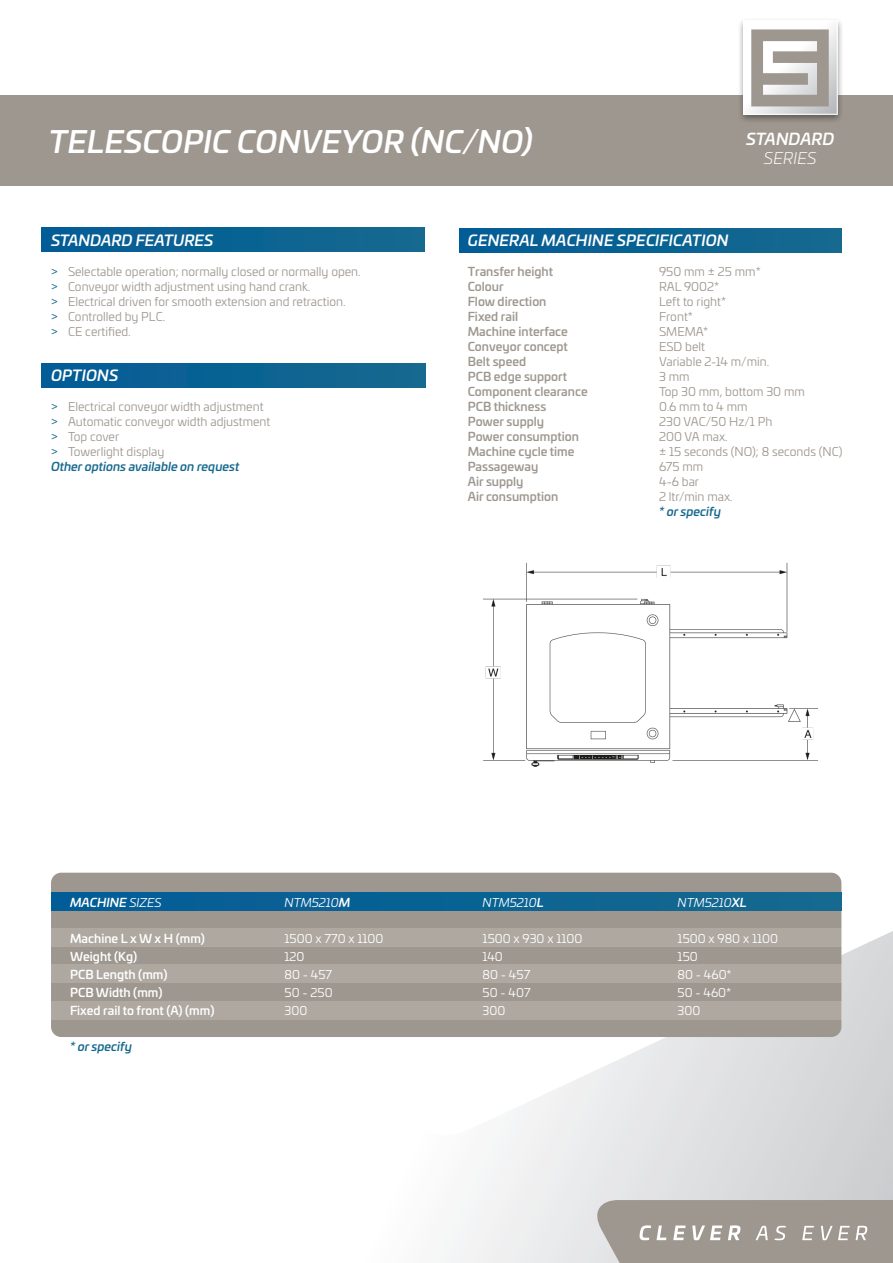
<style>
.page{position:relative;width:893px;height:1263px;background:#fff}
.page>*{position:absolute;margin:0;border:0;box-sizing:border-box;transform-origin:0 0}
.t1{font:italic 500 30px "Univia Pro";letter-spacing:.01em;color:#fff}
.t2{font:italic 500 16.05px "Univia Pro";letter-spacing:.01em;color:#fff}
.t3{font:italic 300 16.05px "Univia Pro";letter-spacing:.01em;color:#fff}
.t4{font:italic 500 15px "Univia Pro";letter-spacing:.01em;color:#fff}
.t5{font:12px/15px "Univia Pro";color:#9e978f}
.t6{font:500 12px "Univia Pro";color:#9e978f}
.t7{font:12px "Univia Pro";color:#fff}
.t8{font:500 12px "Univia Pro";color:#fff}
.t9{font:italic 12px "Univia Pro";color:#fff}
.t10{font:italic 500 12px "Univia Pro";color:#16698e}
.t11{font:italic 500 12px "Univia Pro";color:#fff}
.s1{color:#16698e}
.s2{font-weight:500;font-style:italic;color:#16698e}
.s3{font-weight:400}
.s4{font-weight:500}
</style>
<div class="page">
<div style="left:459px;top:228px;width:383px;height:24px;background:#0a6393"></div>
<div style="left:42px;top:228px;width:383px;height:24px;background:#0a6393"></div>
<div style="left:42px;top:364px;width:383px;height:23px;background:#0a6393"></div>
<svg style="left:51px;top:925px;width:842px;height:338px"></svg>
<div style="left:0;top:95px;width:893px;height:90px;background:#9e978f"></div>
<div style="left:51px;top:873px;width:790px;height:164px;background:#9e978f;border-radius:10px"></div>
<div style="left:51px;top:893px;width:790px;height:18px;background:#0a6393"></div>
<div style="left:51px;top:929px;width:790px;height:18px;background:#aea8a1"></div>
<div style="left:51px;top:1001px;width:790px;height:18px;background:#aea8a1"></div>
<div style="left:51px;top:965px;width:790px;height:18px;background:#aea8a1"></div>
<svg style="left:592px;top:1200px;width:301px;height:63px;background:#a59f98"></svg>
<div style="left:737px;top:17px;width:106px;height:106px;background:#231f20;opacity:.5"></div>
<svg style="left:745px;top:22px;width:90px;height:91px"></svg>
<div style="left:743px;top:20px;width:94px;height:95px;border:1px solid #fff"></div>
<svg style="left:751px;top:29px;width:78px;height:77px"></svg>
<img style="left:483px;top:562px;width:335px;height:205px">
<h1 class="t1" style="left:49px;top:119px;width:486px">TELESCOPIC CONVEYOR (NC/NO)</h1>
<h2 class="t2" style="left:746px;top:127px;width:90px">STANDARD</h2>
<h2 class="t3" style="left:764px;top:147px;width:54px">SERIES</h2>
<p class="t4" style="left:51px;top:229px;width:164px">STANDARD FEATURES</p>
<p class="t5" style="left:51px;top:264px;width:311px"><span class="s1">&gt;</span> Selectable operation; normally closed or normally open. <span class="s1">&gt;</span> Conveyor width adjustment using hand crank.<br><span class="s1">&gt;</span> Electrical driven for smooth extension and retraction.<br><span class="s1">&gt;</span> Controlled by PLC.<br><span class="s1">&gt;</span> CE certified.</p>
<p class="t4" style="left:51px;top:364px;width:69px">OPTIONS</p>
<p class="t5" style="left:51px;top:399px;width:221px"><span class="s1">&gt;</span> Electrical conveyor width adjustment <span class="s1">&gt;</span> Automatic conveyor width adjustment <span class="s1">&gt;</span> Top cover<br><span class="s1">&gt;</span> Towerlight display<br><span class="s2">Other options available on request</span></p>
<p class="t4" style="left:468px;top:229px;width:262px">GENERAL MACHINE SPECIFICATION</p>
<p class="t6" style="left:468px;top:262px;width:87px">Transfer height</p>
<p class="t5" style="left:659px;top:263px;width:103px">950 mm ± 25 mm*</p>
<p class="t6" style="left:468px;top:277px;width:37px">Colour</p>
<p class="t5" style="left:659px;top:278px;width:62px">RAL 9002*</p>
<p class="t6" style="left:468px;top:292px;width:80px">Flow direction</p>
<p class="t5" style="left:659px;top:293px;width:68px">Left to right*</p>
<p class="t6" style="left:468px;top:307px;width:52px">Fixed rail</p>
<p class="t5" style="left:659px;top:308px;width:35px">Front*</p>
<p class="t6" style="left:468px;top:322px;width:102px">Machine interface</p>
<p class="t5" style="left:659px;top:323px;width:51px">SMEMA*</p>
<p class="t6" style="left:468px;top:337px;width:102px">Conveyor concept</p>
<p class="t5" style="left:659px;top:338px;width:47px">ESD belt</p>
<p class="t6" style="left:468px;top:352px;width:60px">Belt speed</p>
<p class="t5" style="left:659px;top:353px;width:112px">Variable 2-14 m/min.</p>
<p class="t6" style="left:468px;top:367px;width:101px">PCB edge support</p>
<p class="t5" style="left:659px;top:368px;width:32px">3 mm</p>
<p class="t6" style="left:468px;top:382px;width:121px">Component clearance</p>
<p class="t5" style="left:659px;top:383px;width:147px">Top 30 mm, bottom 30 mm</p>
<p class="t6" style="left:468px;top:397px;width:80px">PCB thickness</p>
<p class="t5" style="left:659px;top:398px;width:90px">0.6 mm to 4 mm</p>
<p class="t6" style="left:468px;top:412px;width:78px">Power supply</p>
<p class="t5" style="left:659px;top:413px;width:115px">230 VAC/50 Hz/1 Ph</p>
<p class="t6" style="left:468px;top:427px;width:113px">Power consumption</p>
<p class="t5" style="left:659px;top:428px;width:70px">200 VA max.</p>
<p class="t6" style="left:468px;top:442px;width:108px">Machine cycle time</p>
<p class="t5" style="left:659px;top:443px;width:185px">± 15 seconds (NO); 8 seconds (NC)</p>
<p class="t6" style="left:468px;top:457px;width:72px">Passageway</p>
<p class="t5" style="left:659px;top:458px;width:46px">675 mm</p>
<p class="t6" style="left:468px;top:472px;width:57px">Air supply</p>
<p class="t5" style="left:659px;top:473px;width:42px">4-6 bar</p>
<p class="t6" style="left:468px;top:487px;width:92px">Air consumption</p>
<p class="t5" style="left:659px;top:488px;width:75px">2 ltr/min max.</p>
<p class="t10" style="left:659px;top:502px;width:63px">* or specify</p>
<p class="t11" style="left:70px;top:893px;width:93px">MACHINE <span class="s3">SIZES</span></p>
<p class="t9" style="left:285px;top:893px;width:67px">NTM5210<span class="s4">M</span></p>
<p class="t9" style="left:483px;top:893px;width:63px">NTM5210<span class="s4">L</span></p>
<p class="t9" style="left:678px;top:893px;width:71px">NTM5210<span class="s4">XL</span></p>
<p class="t8" style="left:70px;top:929px;width:136px">Machine L x W x H (mm)</p>
<p class="t7" style="left:285px;top:929px;width:100px">1500 x 770 x 1100</p>
<p class="t7" style="left:483px;top:929px;width:101px">1500 x 930 x 1100</p>
<p class="t7" style="left:678px;top:929px;width:102px">1500 x 980 x 1100</p>
<p class="t8" style="left:70px;top:947px;width:69px">Weight (Kg)</p>
<p class="t7" style="left:285px;top:947px;width:22px">120</p>
<p class="t7" style="left:483px;top:947px;width:22px">140</p>
<p class="t7" style="left:678px;top:947px;width:22px">150</p>
<p class="t8" style="left:70px;top:965px;width:99px">PCB Length (mm)</p>
<p class="t7" style="left:285px;top:965px;width:49px">80 - 457</p>
<p class="t7" style="left:483px;top:965px;width:49px">80 - 457</p>
<p class="t7" style="left:678px;top:965px;width:56px">80 - 460*</p>
<p class="t8" style="left:70px;top:983px;width:94px">PCB Width (mm)</p>
<p class="t7" style="left:285px;top:983px;width:50px">50 - 250</p>
<p class="t7" style="left:483px;top:983px;width:50px">50 - 407</p>
<p class="t7" style="left:678px;top:983px;width:55px">50 - 460*</p>
<p class="t8" style="left:70px;top:1001px;width:146px">Fixed rail to front (A) (mm)</p>
<p class="t7" style="left:285px;top:1001px;width:24px">300</p>
<p class="t7" style="left:483px;top:1001px;width:24px">300</p>
<p class="t7" style="left:678px;top:1001px;width:24px">300</p>
<p class="t10" style="left:70px;top:1037px;width:63px">* or specify</p>
</div>
